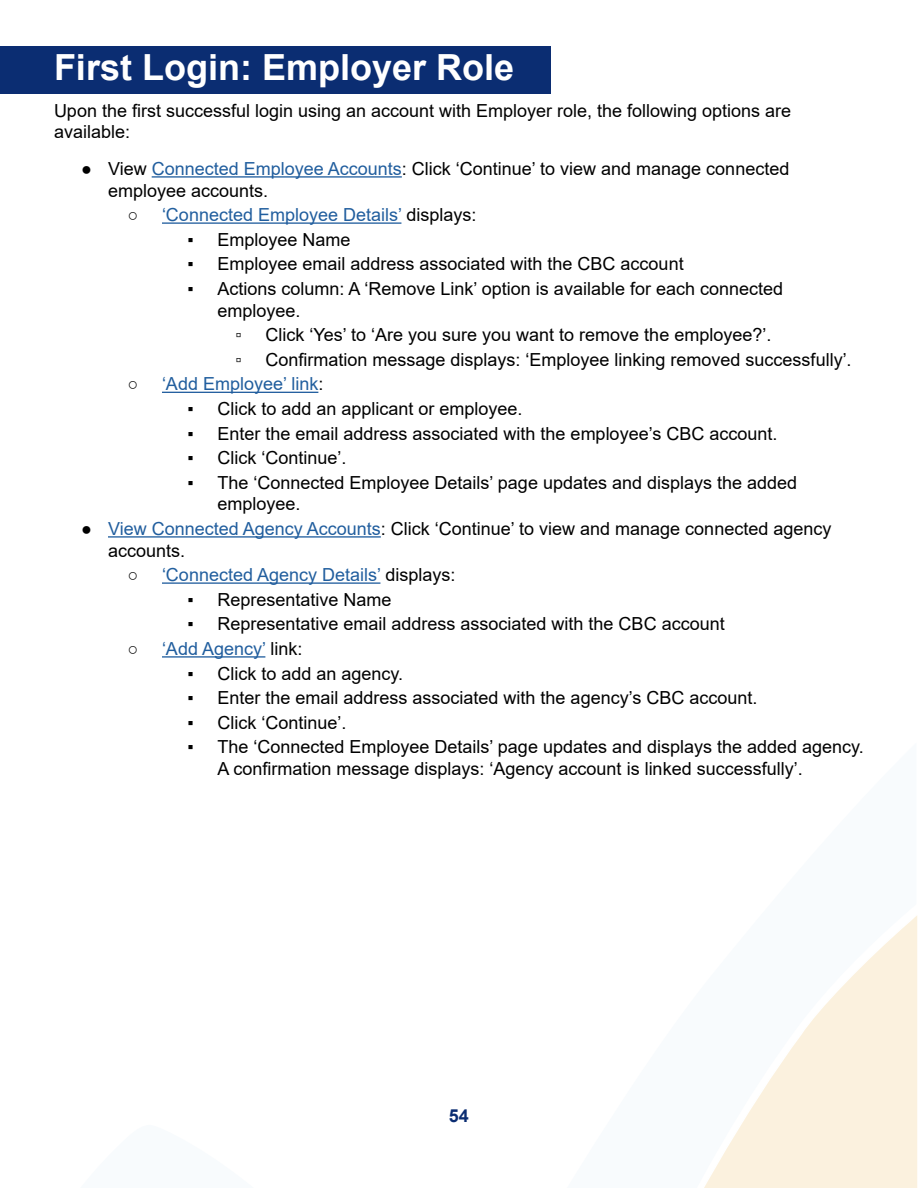
<style>
.page{position:relative;width:918px;height:1188px;background:#fff}
.page>*{position:absolute;margin:0;border:0;box-sizing:border-box;transform-origin:0 0}
.t1{font:700 36px "Arial";color:#fff}
.t2{font:18px/21.6px "Arial";color:#000}
.t3{font:18px "Arial";color:#215e9e}
.t4{font:700 18px "Arial";color:#0b2d72}
.s1{color:#215e9e}
.s2{color:#000}
</style>
<div class="page">
<svg style="left:704px;top:916px;width:213px;height:272px"></svg>
<div style="left:0;top:46px;width:551px;height:48px;background:#0b2d72"></div>
<hr style="left:152px;top:176px;width:250px;height:2px;background:#215e9e">
<hr style="left:162px;top:222px;width:239px;height:2px;background:#215e9e">
<hr style="left:162px;top:392px;width:156px;height:1px;background:#215e9e">
<hr style="left:108px;top:536px;width:273px;height:2px;background:#215e9e">
<hr style="left:162px;top:582px;width:218px;height:2px;background:#215e9e">
<hr style="left:162px;top:656px;width:103px;height:2px;background:#215e9e">
<h1 class="t1" style="left:54px;top:42px;width:462px">First Login: Employer Role</h1>
<p class="t2" style="left:54px;top:100px;width:739px">Upon the first successful login using an account with Employer role, the following options are available:</p>
<p class="t2" style="left:108px;top:158px;width:683px;text-indent:-27px">● View <span class="s1">Connected Employee Accounts</span>: Click ‘Continue’ to view and manage connected employee accounts.</p>
<p class="t3" style="left:128px;top:202px;width:350px"><span class="s2">○</span> ‘Connected Employee Details’ <span class="s2">displays:</span></p>
<p class="t2" style="left:188px;top:229px;width:165px">▪ Employee Name</p>
<p class="t2" style="left:188px;top:253px;width:498px">▪ Employee email address associated with the CBC account</p>
<p class="t2" style="left:218px;top:278px;width:567px;text-indent:-30px">▪ Actions column: A ‘Remove Link’ option is available for each connected employee.</p>
<p class="t2" style="left:236px;top:324px;width:8px">▫</p>
<p class="t2" style="left:266px;top:324px;width:507px">Click ‘Yes’ to ‘Are you sure you want to remove the employee?’.</p>
<p class="t2" style="left:236px;top:349px;width:8px">▫</p>
<p class="t2" style="left:266px;top:349px;width:588px">Confirmation message displays: ‘Employee linking removed successfully’.</p>
<p class="t3" style="left:128px;top:372px;width:197px"><span class="s2">○</span> ‘Add Employee’ link<span class="s2">:</span></p>
<p class="t2" style="left:188px;top:398px;width:337px">▪ Click to add an applicant or employee.</p>
<p class="t2" style="left:188px;top:422px;width:591px">▪ Enter the email address associated with the employee’s CBC account.</p>
<p class="t2" style="left:188px;top:447px;width:161px">▪ Click ‘Continue’.</p>
<p class="t2" style="left:218px;top:472px;width:581px;text-indent:-30px">▪ The ‘Connected Employee Details’ page updates and displays the added employee.</p>
<p class="t2" style="left:108px;top:518px;width:725px;text-indent:-27px">● <span class="s1">View Connected Agency Accounts</span>: Click ‘Continue’ to view and manage connected agency accounts.</p>
<p class="t3" style="left:128px;top:562px;width:329px"><span class="s2">○</span> ‘Connected Agency Details’ <span class="s2">displays:</span></p>
<p class="t2" style="left:188px;top:589px;width:206px">▪ Representative Name</p>
<p class="t2" style="left:188px;top:613px;width:539px">▪ Representative email address associated with the CBC account</p>
<p class="t3" style="left:128px;top:636px;width:176px"><span class="s2">○</span> ‘Add Agency’ <span class="s2">link:</span></p>
<p class="t2" style="left:188px;top:662px;width:217px">▪ Click to add an agency.</p>
<p class="t2" style="left:188px;top:687px;width:571px">▪ Enter the email address associated with the agency’s CBC account.</p>
<p class="t2" style="left:188px;top:712px;width:161px">▪ Click ‘Continue’.</p>
<p class="t2" style="left:218px;top:736px;width:648px;text-indent:-30px">▪ The ‘Connected Employee Details’ page updates and displays the added agency.<br>A confirmation message displays: ‘Agency account is linked successfully’.</p>
<p class="t4" style="left:449px;top:1103px;width:22px">54</p>
</div>
